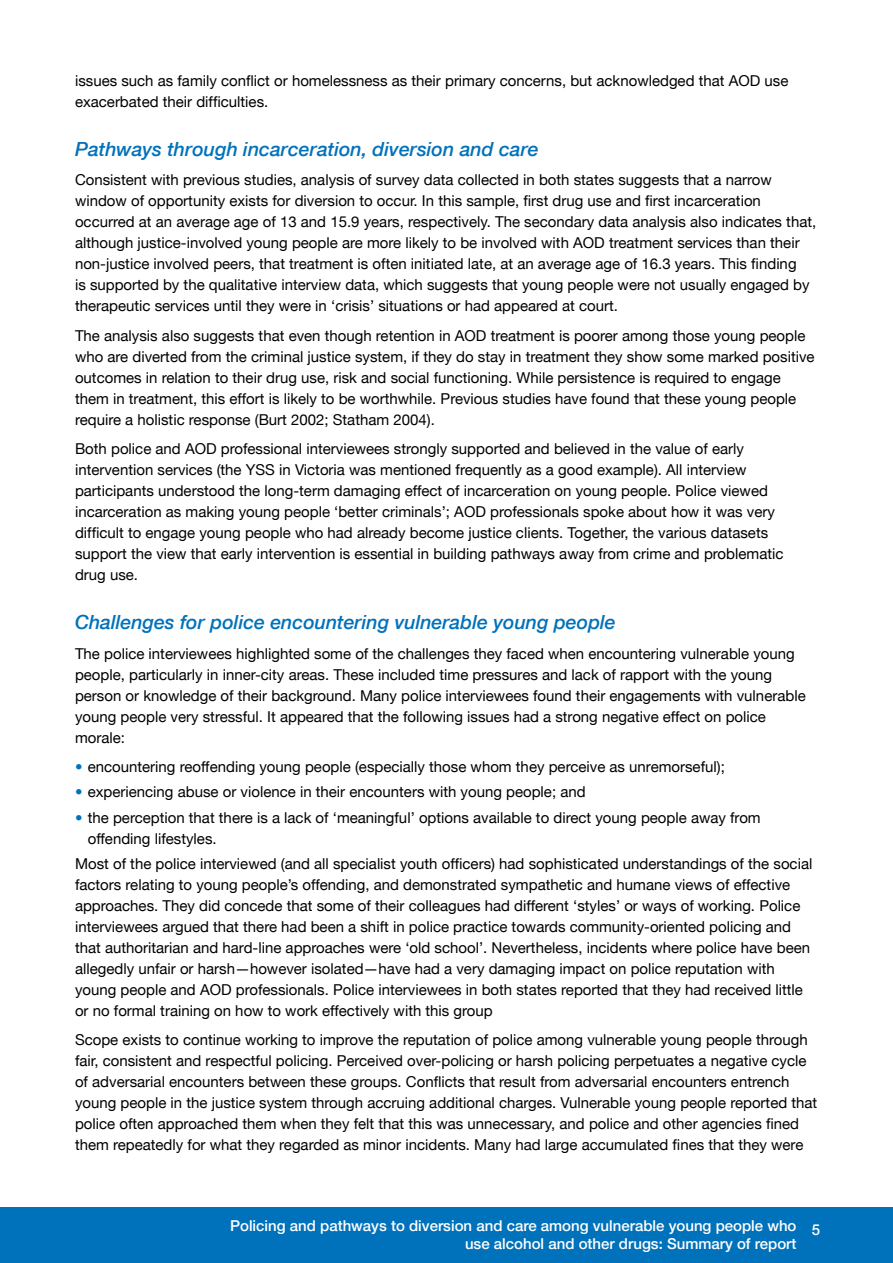
<style>
.page{position:relative;width:893px;height:1263px;background:#fff}
.page>*{position:absolute;margin:0;border:0;box-sizing:border-box;transform-origin:0 0}
.t1{font:italic 500 19.5px "Helvetica Neue LT";color:#0072bb}
.body{font:15px/21px "Helvetica Neue LT";color:#000}
.t2{font:500 15px/18px "Helvetica Neue LT";color:#fff;text-align:right}
.s1{color:#0072bb}
</style>
<div class="page">
<div style="left:0;top:1208px;width:893px;height:55px;background:#0072bb"></div>
<p class="body" style="left:75px;top:70px;width:715px">issues such as family conflict or homelessness as their primary concerns, but acknowledged that AOD use exacerbated their difficulties.</p>
<h3 class="t1" style="left:75px;top:137px;width:465px">Pathways through incarceration, diversion and care</h3>
<p class="body" style="left:75px;top:169px;width:743px">Consistent with previous studies, analysis of survey data collected in both states suggests that a narrow window of opportunity exists for diversion to occur. In this sample, first drug use and first incarceration occurred at an average age of 13 and 15.9 years, respectively. The secondary data analysis also indicates that, although justice-involved young people are more likely to be involved with AOD treatment services than their non-justice involved peers, that treatment is often initiated late, at an average age of 16.3 years. This finding<br>is supported by the qualitative interview data, which suggests that young people were not usually engaged by therapeutic services until they were in ‘crisis’ situations or had appeared at court.</p>
<p class="body" style="left:75px;top:325px;width:741px">The analysis also suggests that even though retention in AOD treatment is poorer among those young people who are diverted from the criminal justice system, if they do stay in treatment they show some marked positive outcomes in relation to their drug use, risk and social functioning. While persistence is required to engage them in treatment, this effort is likely to be worthwhile. Previous studies have found that these young people require a holistic response (Burt 2002; Statham 2004).</p>
<p class="body" style="left:75px;top:438px;width:710px">Both police and AOD professional interviewees strongly supported and believed in the value of early intervention services (the YSS in Victoria was mentioned frequently as a good example). All interview participants understood the long-term damaging effect of incarceration on young people. Police viewed incarceration as making young people ‘better criminals’; AOD professionals spoke about how it was very difficult to engage young people who had already become justice clients. Together, the various datasets support the view that early intervention is essential in building pathways away from crime and problematic drug use.</p>
<h3 class="t1" style="left:75px;top:611px;width:542px">Challenges for police encountering vulnerable young people</h3>
<p class="body" style="left:75px;top:643px;width:732px">The police interviewees highlighted some of the challenges they faced when encountering vulnerable young people, particularly in inner-city areas. These included time pressures and lack of rapport with the young person or knowledge of their background. Many police interviewees found their engagements with vulnerable young people very stressful. It appeared that the following issues had a strong negative effect on police morale:</p>
<p class="body" style="left:75px;top:756px;width:651px"><span class="s1">•</span> encountering reoffending young people (especially those whom they perceive as unremorseful);</p>
<p class="body" style="left:75px;top:781px;width:512px"><span class="s1">•</span> experiencing abuse or violence in their encounters with young people; and</p>
<p class="body" style="left:88px;top:807px;width:674px;text-indent:-13px"><span class="s1">•</span> the perception that there is a lack of ‘meaningful’ options available to direct young people away from offending lifestyles.</p>
<p class="body" style="left:75px;top:853px;width:739px">Most of the police interviewed (and all specialist youth officers) had sophisticated understandings of the social factors relating to young people’s offending, and demonstrated sympathetic and humane views of effective approaches. They did concede that some of their colleagues had different ‘styles’ or ways of working. Police interviewees argued that there had been a shift in police practice towards community-oriented policing and that authoritarian and hard-line approaches were ‘old school’. Nevertheless, incidents where police have been allegedly unfair or harsh—however isolated—have had a very damaging impact on police reputation with young people and AOD professionals. Police interviewees in both states reported that they had received little or no formal training on how to work effectively with this group</p>
<p class="body" style="left:75px;top:1029px;width:744px">Scope exists to continue working to improve the reputation of police among vulnerable young people through fair, consistent and respectful policing. Perceived over-policing or harsh policing perpetuates a negative cycle of adversarial encounters between these groups. Conflicts that result from adversarial encounters entrench young people in the justice system through accruing additional charges. Vulnerable young people reported that police often approached them when they felt that this was unnecessary, and police and other agencies fined them repeatedly for what they regarded as minor incidents. Many had large accumulated fines that they were</p>
<p class="t2" style="left:230px;top:1216px;width:568px">Policing and pathways to diversion and care among vulnerable young people who use alcohol and other drugs: Summary of report</p>
<p class="t2" style="left:812px;top:1221px;width:10px">5</p>
</div>
